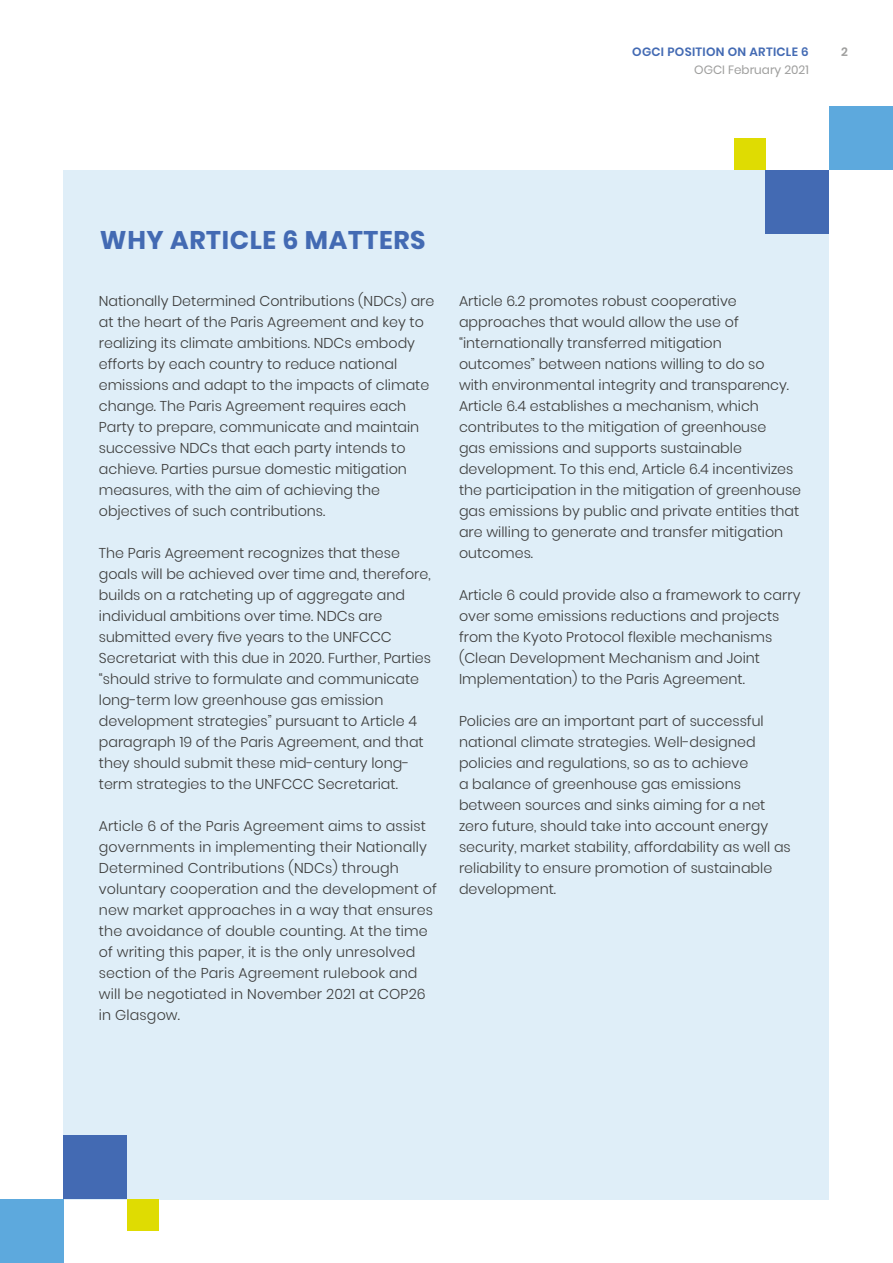
<style>
.page{position:relative;width:893px;height:1263px;background:#fff}
.page>*{position:absolute;margin:0;border:0;box-sizing:border-box;transform-origin:0 0}
.t1{font:700 25.5px "Poppins";letter-spacing:.025em;color:#436ab3}
.t2{font:300 14.25px/21px "Poppins";color:#3c3c3b}
.t3{font:600 12px "Poppins";letter-spacing:.025em;color:#436ab3}
.t4{font:12px "Poppins";color:#9e9e9d}
.t5{font:600 12px "Poppins";color:#9e9e9d}
</style>
<div class="page">
<div style="left:64px;top:170px;width:765px;height:1029px;background:#dfeef8"></div>
<div style="left:766px;top:170px;width:63px;height:63px;background:#436ab3"></div>
<div style="left:734px;top:138px;width:32px;height:32px;background:#dfdc02"></div>
<div style="left:829px;top:106px;width:64px;height:64px;background:#5da9dd"></div>
<div style="left:64px;top:1136px;width:63px;height:63px;background:#436ab3"></div>
<div style="left:127px;top:1199px;width:32px;height:32px;background:#dfdc02"></div>
<div style="left:0;top:1199px;width:63px;height:64px;background:#5da9dd"></div>
<p class="t3" style="left:632px;top:45px;width:178px">OGCI POSITION ON ARTICLE 6</p>
<p class="t4" style="left:694px;top:63px;width:116px">OGCI February 2021</p>
<p class="t5" style="left:841px;top:45px;width:8px">2</p>
<h1 class="t1" style="left:100px;top:225px;width:327px">WHY ARTICLE 6 MATTERS</h1>
<p class="t2" style="left:99px;top:291px;width:337px">Nationally Determined Contributions (NDCs) are at the heart of the Paris Agreement and key to realizing its climate ambitions. NDCs embody efforts by each country to reduce national emissions and adapt to the impacts of climate change. The Paris Agreement requires each Party to prepare, communicate and maintain successive NDCs that each party intends to achieve. Parties pursue domestic mitigation measures, with the aim of achieving the objectives of such contributions.</p>
<p class="t2" style="left:99px;top:543px;width:334px">The Paris Agreement recognizes that these goals will be achieved over time and, therefore, builds on a ratcheting up of aggregate and individual ambitions over time. NDCs are submitted every five years to the UNFCCC Secretariat with this due in 2020. Further, Parties “should strive to formulate and communicate long-term low greenhouse gas emission development strategies” pursuant to Article 4 paragraph 19 of the Paris Agreement, and that</p>
<p class="t2" style="left:99px;top:774px;width:300px">term strategies to the UNFCCC Secretariat.</p>
<p class="t2" style="left:99px;top:753px;width:312px">they should submit these mid-century long-</p>
<p class="t2" style="left:99px;top:816px;width:340px">Article 6 of the Paris Agreement aims to assist governments in implementing their Nationally Determined Contributions (NDCs) through voluntary cooperation and the development of new market approaches in a way that ensures the avoidance of double counting. At the time of writing this paper it, is the only unresolved section of the Paris Agreement rulebook and will be negotiated in November 2021 at COP26 in Glasgow.</p>
<p class="t2" style="left:459px;top:291px;width:344px">Article 6.2 promotes robust cooperative approaches that would allow the use of “internationally transferred mitigation outcomes” between nations willing to do so<br>with environmental integrity and transparency.<br>Article 6.4 establishes a mechanism, which contributes to the mitigation of greenhouse<br>gas emissions and supports sustainable development. To this end, Article 6.4 incentivizes the participation in the mitigation of greenhouse gas emissions by public and private entities that are willing to generate and transfer mitigation outcomes.</p>
<p class="t2" style="left:459px;top:585px;width:343px">Article 6 could provide also a framework to carry over some emissions reductions and projects from the Kyoto Protocol flexible mechanisms (Clean Development Mechanism and Joint Implementation) to the Paris Agreement.</p>
<p class="t2" style="left:459px;top:711px;width:333px">Policies are an important part of successful national climate strategies. Well-designed policies and regulations, so as to achieve<br>a balance of greenhouse gas emissions between sources and sinks aiming for a net zero future, should take into account energy security, market stability, affordability as well as reliability to ensure promotion of sustainable development.</p>
</div>
